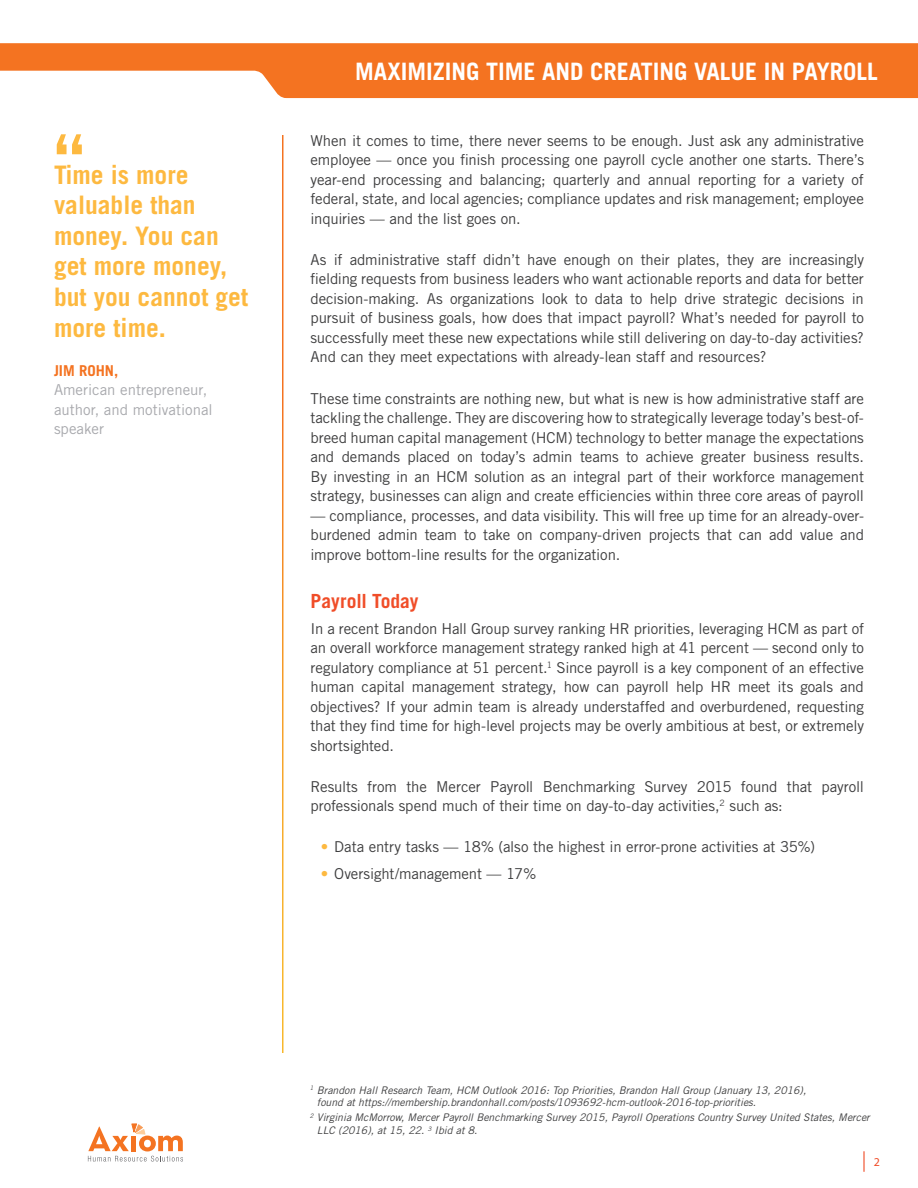
<style>
.page{position:relative;width:918px;height:1188px;background:#fff}
.page>*{position:absolute;margin:0;border:0;box-sizing:border-box;transform-origin:0 0}
.Quote_-_Jenna_Sue{font:700 68.85px "Trade Gothic LT Std";color:#fdb940}
.Quote_-_Jenna_Sue-2{font:700 25.5px/30.6px "Trade Gothic LT Std";color:#fdb940}
.t1{font:700 24px "Trade Gothic LT Std";color:#fff}
.Subhead_2016{font:700 19.5px "Trade Gothic LT Std";color:#f04d28}
.Body__2016{font:15px/19.5px "Trade Gothic LT Std";letter-spacing:-.01em;color:#3e3e3f;text-align:justify}
.Quote_name_title{font:15px/19.5px "Trade Gothic LT Std";color:#a8a9ad}
.t2{font:12px "Myriad Pro";color:#f04d28}
.Footnote_2016{font:italic 10.5px/12.6px "Trade Gothic LT Std";color:#3e3e3f}
.s1{font-weight:700;color:#f47321}
.s2{color:#fdb940}
</style>
<div class="page">
<svg style="left:0;top:43px;width:918px;height:55px;background:#f58842"></svg>
<hr style="left:863px;top:1151px;width:2px;height:21px;background:#f04d28">
<svg style="left:88px;top:1124px;width:95px;height:38px"></svg>
<p class="Quote_-_Jenna_Sue" style="left:54px;top:118px;width:32px">“</p>
<p class="Quote_-_Jenna_Sue-2" style="left:54px;top:159px;width:196px">Time is more valuable than money. You can get more money, but you cannot get more time.</p>
<p class="Quote_name_title" style="left:54px;top:360px;width:160px"><span class="s1">JIM ROHN,<br></span>American entrepreneur, author, and motivational</p>
<p class="Quote_name_title" style="left:54px;top:419px;width:51px">speaker</p>
<h3 class="t1" style="left:355px;top:57px;width:524px">MAXIMIZING TIME AND CREATING VALUE IN PAYROLL</h3>
<p class="Body__2016" style="left:310px;top:131px;width:555px">When it comes to time, there never seems to be enough. Just ask any administrative employee — once you finish processing one payroll cycle another one starts. There’s year-end processing and balancing; quarterly and annual reporting for a variety of federal, state, and local agencies; compliance updates and risk management; employee inquiries — and the list goes on.</p>
<p class="Body__2016" style="left:310px;top:250px;width:555px">As if administrative staff didn’t have enough on their plates, they are increasingly fielding requests from business leaders who want actionable reports and data for better decision-making. As organizations look to data to help drive strategic decisions in pursuit of business goals, how does that impact payroll? What’s needed for payroll to successfully meet these new expectations while still delivering on day-to-day activities?<br>And can they meet expectations with already-lean staff and resources?</p>
<p class="Body__2016" style="left:310px;top:388px;width:555px">These time constraints are nothing new, but what is new is how administrative staff are tackling the challenge. They are discovering how to strategically leverage today’s best-of&shy;breed human capital management (HCM) technology to better manage the expectations and demands placed on today’s admin teams to achieve greater business results.<br>By investing in an HCM solution as an integral part of their workforce management strategy, businesses can align and create efficiencies within three core areas of payroll</p>
<p class="Body__2016" style="left:310px;top:505px;width:555px">— compliance, processes, and data visibility. This will free up time for an already-over&shy;burdened admin team to take on company-driven projects that can add value and improve bottom-line results for the organization.</p>
<p class="Subhead_2016" style="left:310px;top:589px;width:110px">Payroll Today</p>
<p class="Body__2016" style="left:310px;top:619px;width:555px">In a recent Brandon Hall Group survey ranking HR priorities, leveraging HCM as part of an overall workforce management strategy ranked high at 41 percent — second only to regulatory compliance at 51 percent.<sup>1</sup> Since payroll is a key component of an effective human capital management strategy, how can payroll help HR meet its goals and objectives? If your admin team is already understaffed and overburdened, requesting that they find time for high-level projects may be overly ambitious at best, or extremely shortsighted.</p>
<p class="Body__2016" style="left:310px;top:777px;width:555px">Results from the Mercer Payroll Benchmarking Survey 2015 found that payroll professionals spend much of their time on day-to-day activities,<sup>2</sup> such as:</p>
<p class="Body__2016" style="left:321px;top:837px;width:496px"><span class="s2">•</span> Data entry tasks — 18% (also the highest in error-prone activities at 35%)</p>
<p class="Body__2016" style="left:321px;top:863px;width:217px"><span class="s2">•</span> Oversight/management — 17%</p>
<p class="Footnote_2016" style="left:317px;top:1084px;width:491px;text-indent:-7px"><sup>1</sup> Brandon Hall Research Team, HCM Outlook 2016: Top Priorities, Brandon Hall Group (January 13, 2016), found at https://membership.brandonhall.com/posts/1093692-hcm-outlook-2016-top-priorities.</p>
<p class="Footnote_2016" style="left:317px;top:1112px;width:554px;text-indent:-7px"><sup>2</sup> Virginia McMorrow, Mercer Payroll Benchmarking Survey 2015, Payroll Operations Country Survey United States, Mercer<br>LLC (2016), at 15, 22. <sup>3</sup> Ibid at 8.</p>
<p class="t2" style="left:874px;top:1154px;width:8px">2</p>
</div>
